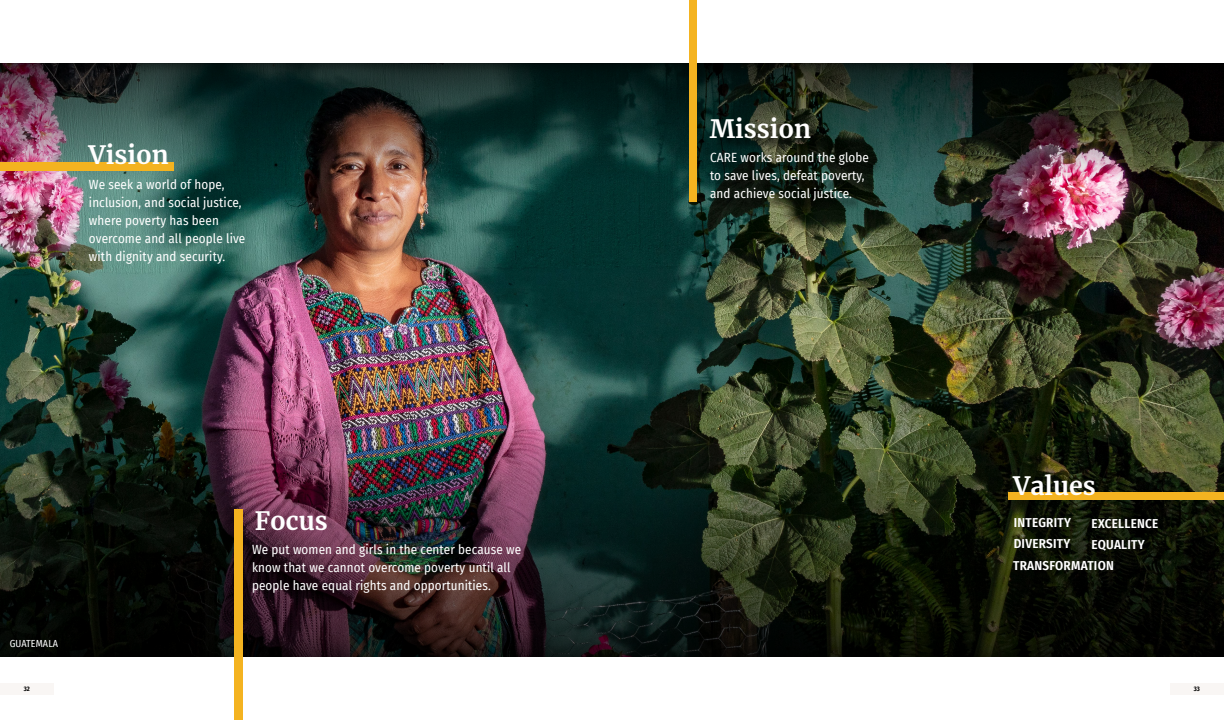
<style>
.page{position:relative;width:1224px;height:720px;background:#fff}
.page>*{position:absolute;margin:0;border:0;box-sizing:border-box;transform-origin:0 0}
.t1{font:700 25px "Merriweather";color:#fff}
.t2{font:13px/18px "Fira Sans Condensed";letter-spacing:.01em;color:#fff}
.t3{font:600 13px/21px "Fira Sans Condensed";letter-spacing:.02em;color:#fff}
.t4{font:10px "Fira Sans Condensed";letter-spacing:.01em;color:#fff}
.t5{font:700 6.5px "Fira Sans Condensed";color:#000}
</style>
<div class="page">
<div style="left:0;top:683px;width:54px;height:12px;background:#f9f6f4"></div>
<div style="left:1170px;top:683px;width:54px;height:12px;background:#f9f6f4"></div>
<img style="left:0;top:180px;width:1224px;height:243px">
<img style="left:0;top:423px;width:1224px;height:234px">
<img style="left:0;top:63px;width:1224px;height:117px">
<div style="left:0;top:162px;width:173px;height:9px;background:#f4b320"></div>
<div style="left:1008px;top:492px;width:216px;height:8px;background:#f4b320"></div>
<div style="left:234px;top:510px;width:9px;height:210px;background:#f4b320"></div>
<div style="left:712px;top:154px;width:169px;height:59px;background:#000;opacity:.75"></div>
<div style="left:712px;top:119px;width:111px;height:31px;background:#000;opacity:.75"></div>
<div style="left:689px;top:0;width:8px;height:202px;background:#f4b320"></div>
<h1 class="t1" style="left:89px;top:138px;width:82px">Vision</h1>
<p class="t2" style="left:89px;top:175px;width:158px">We seek a world of hope, inclusion, and social justice, where poverty has been overcome and all people live with dignity and security.</p>
<p class="t4" style="left:10px;top:636px;width:50px">GUATEMALA</p>
<h1 class="t1" style="left:255px;top:503px;width:75px">Focus</h1>
<p class="t2" style="left:252px;top:541px;width:271px">We put women and girls in the center because we know that we cannot overcome poverty until all people have equal rights and opportunities.</p>
<h1 class="t1" style="left:710px;top:111px;width:103px">Mission</h1>
<p class="t2" style="left:710px;top:148px;width:160px">CARE works around the globe to save lives, defeat poverty, and achieve social justice.</p>
<h1 class="t1" style="left:1013px;top:468px;width:84px">Values</h1>
<p class="t3" style="left:1092px;top:512px;width:68px">EXCELLENCE</p>
<p class="t3" style="left:1092px;top:533px;width:55px">EQUALITY</p>
<p class="t3" style="left:1013px;top:554px;width:102px">TRANSFORMATION</p>
<p class="t3" style="left:1014px;top:512px;width:59px">INTEGRITY<br>DIVERSITY</p>
<p class="t5" style="left:24px;top:683px;width:7px">32</p>
<p class="t5" style="left:1194px;top:683px;width:8px">33</p>
</div>
